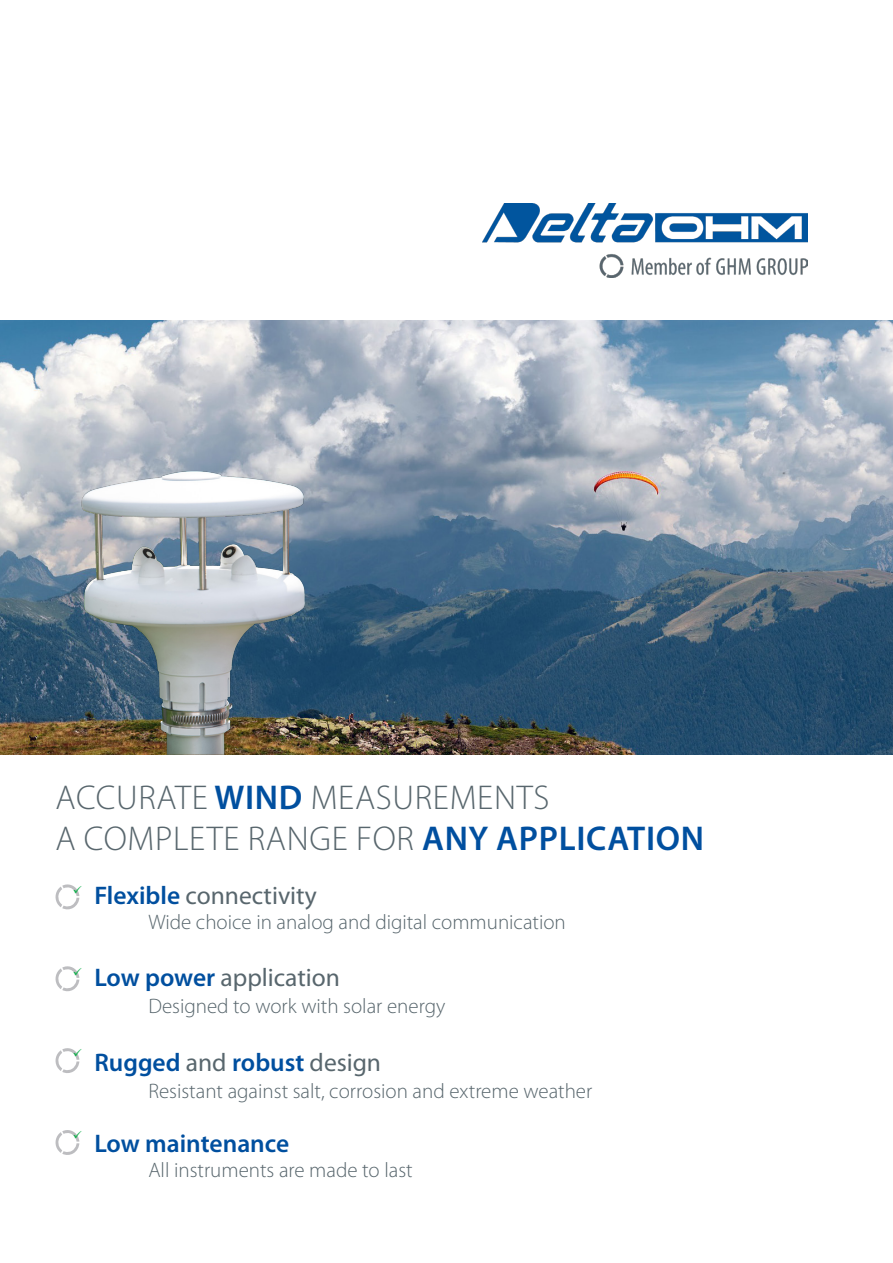
<style>
.page{position:relative;width:893px;height:1263px;background:#fff}
.page>*{position:absolute;margin:0;border:0;box-sizing:border-box;transform-origin:0 0}
.t1{font:300 34.5px "Myriad Pro";letter-spacing:.02em;color:#58666d}
._12_PT_LIGHT{font:25.5px "Myriad Pro";color:#58666d}
._12_PT_LIGHT-2{font:600 25.5px "Myriad Pro";color:#004f9f}
._12_PT_LIGHT-3{font:300 21px "Myriad Pro";color:#58666d}
.s1{font-weight:600;color:#004f9f}
.s2{font-weight:400;color:#58666d}
</style>
<div class="page">
<img style="left:482px;top:203px;width:326px;height:74px">
<img style="left:0;top:320px;width:893px;height:434px">
<img style="left:0;top:433px;width:408px;height:321px">
<svg style="left:55px;top:884px;width:25px;height:26px"></svg>
<svg style="left:55px;top:966px;width:25px;height:26px"></svg>
<svg style="left:55px;top:1130px;width:25px;height:25px"></svg>
<svg style="left:55px;top:1048px;width:25px;height:25px"></svg>
<p class="t1" style="left:56px;top:776px;width:495px">ACCURATE <span class="s1">WIND</span> MEASUREMENTS</p>
<p class="t1" style="left:56px;top:818px;width:650px">A COMPLETE RANGE FOR <span class="s1">ANY APPLICATION</span></p>
<p class="_12_PT_LIGHT" style="left:94px;top:879px;width:224px"><span class="s1">Flexible</span> connectivity</p>
<p class="_12_PT_LIGHT-3" style="left:148px;top:909px;width:419px">Wide choice in analog and digital communication</p>
<p class="_12_PT_LIGHT" style="left:94px;top:962px;width:247px"><span class="s1">Low power</span> application</p>
<p class="_12_PT_LIGHT-3" style="left:148px;top:994px;width:298px">Designed to work with solar energy</p>
<p class="_12_PT_LIGHT-2" style="left:94px;top:1046px;width:288px">Rugged <span class="s2">and</span> robust <span class="s2">design</span></p>
<p class="_12_PT_LIGHT-3" style="left:148px;top:1078px;width:445px">Resistant against salt, corrosion and extreme weather</p>
<p class="_12_PT_LIGHT-2" style="left:94px;top:1127px;width:196px">Low maintenance</p>
<p class="_12_PT_LIGHT-3" style="left:148px;top:1157px;width:266px">All instruments are made to last</p>
</div>
